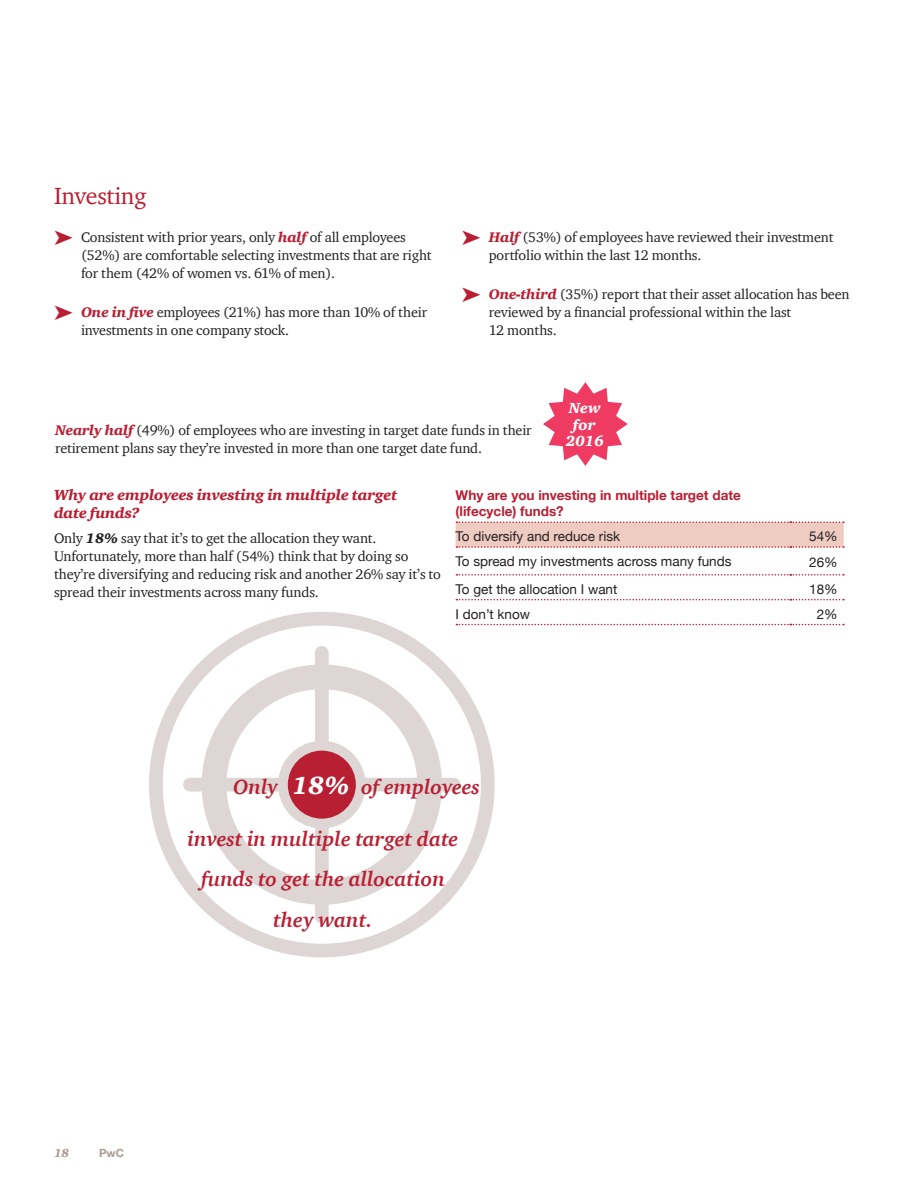
<style>
.page{position:relative;width:918px;height:1188px;background:#fff}
.page>*{position:absolute;margin:0;border:0;box-sizing:border-box;transform-origin:0 0}
.Headline_4_grey{font:italic 900 25.5px "ITC Charter Com";color:#fff}
.Headline_2{font:24px "ITC Charter Com";letter-spacing:-.01em;color:#b91f33}
.callout_grey_12_18{font:italic 700 21px/40.5px "ITC Charter Com";color:#b91f33;text-align:center}
.Headline_3{font:italic 900 15px/18px "ITC Charter Com";letter-spacing:-.01em;color:#b91f33}
.New{font:italic 900 15px/16.5px "ITC Charter Com";color:#fff;text-align:center}
.body_text{font:14.25px/18px "ITC Charter Com";letter-spacing:-.01em;color:#231f20}
.Table_text{font:13.5px "Helvetica Neue";color:#231f20}
.Table_header{font:700 13.5px/16.2px "Helvetica Neue";color:#b91f33}
.t1{font:italic 900 12px "ITC Charter Com";color:#a99b95}
.t2{font:700 11.25px "Helvetica Neue";color:#a99b95}
.s1{color:#b91f33}
.s2{font-weight:900;font-style:italic;color:#b91f33}
.s3{font-weight:900;font-style:italic}
</style>
<div class="page">
<svg style="left:456px;top:521px;width:388px;height:27px"></svg>
<svg style="left:456px;top:574px;width:388px;height:2px"></svg>
<svg style="left:456px;top:599px;width:388px;height:1px"></svg>
<svg style="left:496px;top:624px;width:348px;height:1px"></svg>
<svg style="left:149px;top:612px;width:346px;height:345px"></svg>
<svg style="left:183px;top:646px;width:278px;height:277px"></svg>
<div style="left:288px;top:751px;width:68px;height:68px;background:#b91f33;border-radius:50%"></div>
<svg style="left:543px;top:382px;width:85px;height:84px"></svg>
<p class="Headline_2" style="left:54px;top:181px;width:94px">Investing</p>
<p class="body_text" style="left:81px;top:228px;width:352px;text-indent:-27px"><span class="s1">➤</span> Consistent with prior years, only <span class="s2">half</span> of all employees (52%) are comfortable selecting investments that are right for them (42% of women vs. 61% of men).</p>
<p class="body_text" style="left:81px;top:303px;width:348px;text-indent:-27px"><span class="s1">➤</span> <span class="s2">One in five</span> employees (21%) has more than 10% of their investments in one company stock.</p>
<p class="body_text" style="left:489px;top:228px;width:346px;text-indent:-27px"><span class="s1">➤</span> <span class="s2">Half</span> (53%) of employees have reviewed their investment portfolio within the last 12 months.</p>
<p class="body_text" style="left:489px;top:285px;width:362px;text-indent:-27px"><span class="s1">➤</span> <span class="s2">One-third</span> (35%) report that their asset allocation has been reviewed by a financial professional within the last<br>12 months.</p>
<p class="New" style="left:566px;top:400px;width:40px">New for<br>2016</p>
<p class="body_text" style="left:55px;top:421px;width:478px"><span class="s2">Nearly half</span> (49%) of employees who are investing in target date funds in their retirement plans say they’re invested in more than one target date fund.</p>
<p class="Table_header" style="left:456px;top:487px;width:287px">Why are you investing in multiple target date (lifecycle) funds?</p>
<p class="Table_text" style="left:456px;top:527px;width:166px">To diversify and reduce risk</p>
<p class="Table_text" style="left:809px;top:527px;width:30px">54%</p>
<p class="Table_text" style="left:456px;top:551px;width:277px">To spread my investments across many funds</p>
<p class="Table_text" style="left:809px;top:553px;width:30px">26%</p>
<p class="Table_text" style="left:456px;top:579px;width:163px">To get the allocation I want</p>
<p class="Table_text" style="left:809px;top:579px;width:30px">18%</p>
<p class="Table_text" style="left:456px;top:604px;width:76px">I don’t know</p>
<p class="Table_text" style="left:817px;top:604px;width:23px">2%</p>
<p class="Headline_3" style="left:54px;top:486px;width:345px">Why are employees investing in multiple target date funds?</p>
<p class="body_text" style="left:54px;top:529px;width:388px">Only <span class="s3">18%</span> say that it’s to get the allocation they want.<br>Unfortunately, more than half (54%) think that by doing so they’re diversifying and reducing risk and another 26% say it’s to spread their investments across many funds.</p>
<p class="Headline_4_grey" style="left:292px;top:770px;width:59px">18%</p>
<p class="callout_grey_12_18" style="left:188px;top:818px;width:272px">invest in multiple target date funds to get the allocation they want.</p>
<p class="callout_grey_12_18" style="left:233px;top:767px;width:46px">Only</p>
<p class="callout_grey_12_18" style="left:361px;top:767px;width:121px">of employees</p>
<p class="t1" style="left:54px;top:1146px;width:17px">18</p>
<p class="t2" style="left:99px;top:1144px;width:26px">PwC</p>
</div>
